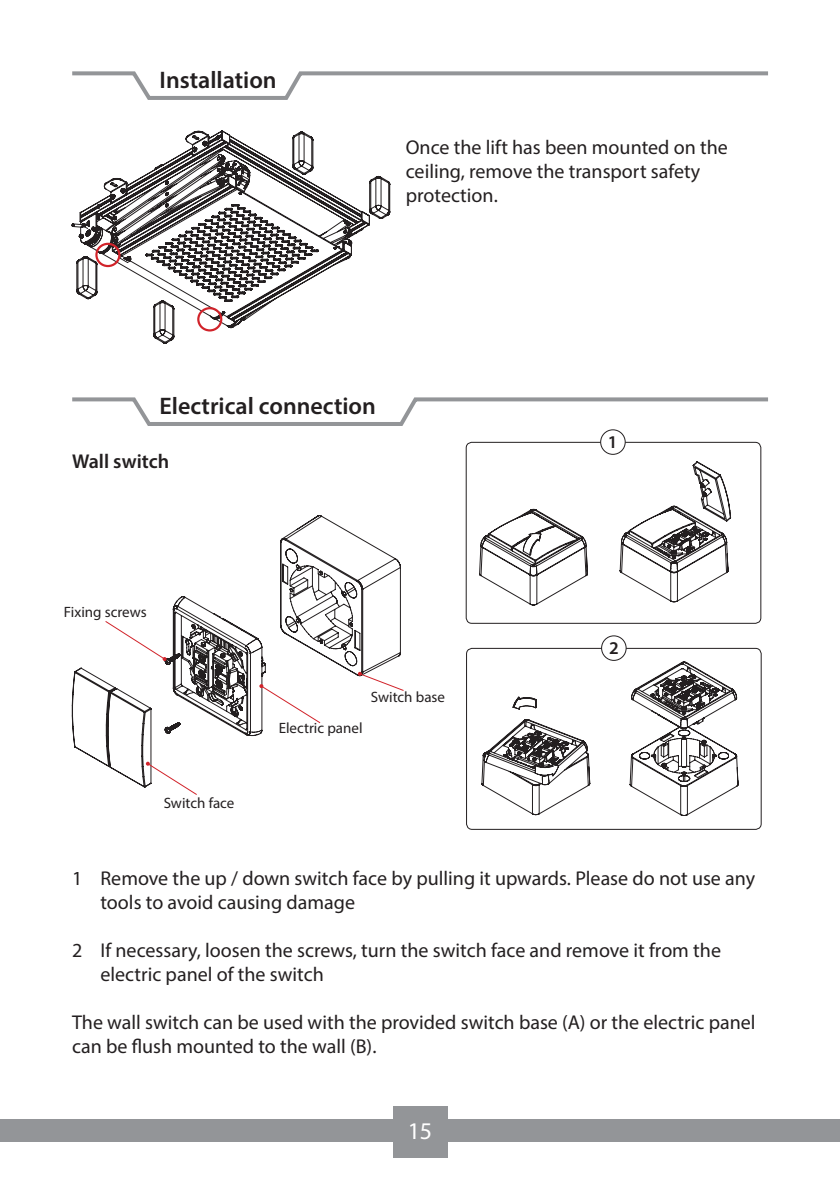
<style>
.page{position:relative;width:840px;height:1191px;background:#fff}
.page>*{position:absolute;margin:0;border:0;box-sizing:border-box;transform-origin:0 0}
.t1{font:600 24px "Myriad Pro";color:#231f20}
.t2{font:24px "Myriad Pro";color:#fff}
.t3{font:20px/24px "Myriad Pro";color:#231f20}
.t4{font:600 20px "Myriad Pro";color:#231f20}
.t5{font:600 18px "Myriad Pro";color:#231f20}
.t6{font:15px "Myriad Pro";color:#231f20}
</style>
<div class="page">
<svg style="left:72px;top:515px;width:329px;height:272px"></svg>
<svg style="left:465px;top:442px;width:296px;height:388px"></svg>
<div style="left:601px;top:636px;width:24px;height:24px;background:#fff;border-radius:50%"></div>
<div style="left:600px;top:635px;width:26px;height:26px;border:1px solid #231f20;border-radius:50%"></div>
<div style="left:600px;top:430px;width:25px;height:24px;background:#fff;border-radius:50%"></div>
<div style="left:600px;top:429px;width:25px;height:26px;border:1px solid #231f20;border-radius:50%"></div>
<div style="left:0;top:1119px;width:839px;height:22px;background:#939598"></div>
<div style="left:392px;top:1106px;width:55px;height:51px;background:#939598"></div>
<svg style="left:72px;top:397px;width:696px;height:29px"></svg>
<svg style="left:104px;top:620px;width:62px;height:41px"></svg>
<svg style="left:146px;top:761px;width:52px;height:34px"></svg>
<svg style="left:259px;top:684px;width:62px;height:40px"></svg>
<svg style="left:357px;top:672px;width:47px;height:20px"></svg>
<svg style="left:72px;top:131px;width:318px;height:212px"></svg>
<div style="left:95px;top:243px;width:25px;height:24px;border:2px solid #d1232a;border-radius:50%"></div>
<div style="left:197px;top:307px;width:25px;height:24px;border:2px solid #d1232a;border-radius:50%"></div>
<svg style="left:72px;top:71px;width:696px;height:29px"></svg>
<p class="t1" style="left:159px;top:64px;width:119px">Installation</p>
<p class="t3" style="left:405px;top:135px;width:323px">Once the lift has been mounted on the ceiling, remove the transport safety protection.</p>
<p class="t1" style="left:159px;top:390px;width:218px">Electrical connection</p>
<p class="t4" style="left:72px;top:448px;width:98px">Wall switch</p>
<p class="t6" style="left:64px;top:603px;width:84px">Fixing screws</p>
<p class="t5" style="left:607px;top:431px;width:11px">1</p>
<p class="t5" style="left:608px;top:636px;width:11px">2</p>
<p class="t6" style="left:164px;top:794px;width:72px">Switch face</p>
<p class="t6" style="left:278px;top:718px;width:85px">Electric panel</p>
<p class="t6" style="left:370px;top:688px;width:76px">Switch base</p>
<p class="t3" style="left:100px;top:865px;width:656px;text-indent:-28px">1 Remove the up / down switch face by pulling it upwards. Please do not use any tools to avoid causing damage</p>
<p class="t3" style="left:100px;top:937px;width:621px;text-indent:-28px">2 If necessary, loosen the screws, turn the switch face and remove it from the electric panel of the switch</p>
<p class="t3" style="left:72px;top:1009px;width:684px">The wall switch can be used with the provided switch base (A) or the electric panel can be flush mounted to the wall (B).</p>
<p class="t2" style="left:407px;top:1116px;width:26px">15</p>
</div>
